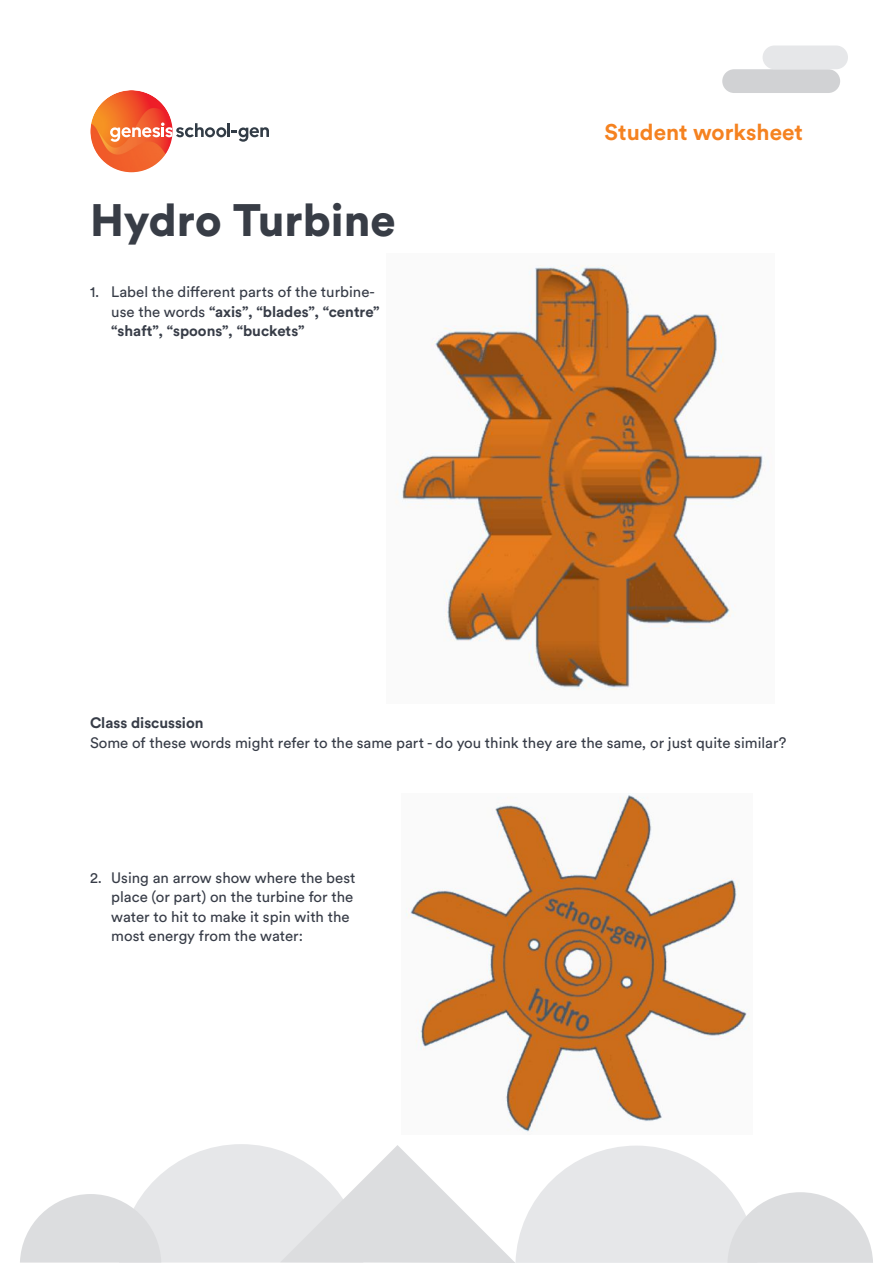
<style>
.page{position:relative;width:893px;height:1263px;background:#fff}
.page>*{position:absolute;margin:0;border:0;box-sizing:border-box;transform-origin:0 0}
.t1{font:900 45px "Circular Std";color:#383d46}
.Orange_Sub_heading{font:700 22.5px "Circular Std";color:#f58220}
.INDENT_2_Body_Copy{font:15px/19.5px "Circular Std";color:#373c47}
.INDENT_2_Body_Copy-2{font:700 15px/19.5px "Circular Std";color:#373c47}
.Body_Copy{font:15px "Circular Std";color:#373c47}
.Charcoal_Bold_body_C{font:700 15px "Circular Std";color:#373c47}
.s1{font-weight:400}
</style>
<div class="page">
<svg style="left:20px;top:1144px;width:853px;height:119px"></svg>
<div style="left:722px;top:69px;width:118px;height:24px;background:#d1d2d4;border-radius:12px"></div>
<div style="left:763px;top:46px;width:85px;height:23px;background:#e6e7e9;border-radius:12px"></div>
<img style="left:406px;top:794px;width:344px;height:338px">
<img style="left:396px;top:265px;width:369px;height:425px">
<img style="left:90px;top:90px;width:83px;height:82px;border-radius:41px">
<svg style="left:110px;top:123px;width:159px;height:19px"></svg>
<p class="t1" style="left:90px;top:190px;width:307px">Hydro Turbine</p>
<p class="INDENT_2_Body_Copy-2" style="left:111px;top:282px;width:270px;text-indent:-21px"><span class="s1">1. Label the different parts of the turbine&shy;use the words</span> “axis”, “blades”, “centre” “shaft”, “spoons”, “buckets”</p>
<p class="Orange_Sub_heading" style="left:604px;top:118px;width:200px">Student worksheet</p>
<p class="Charcoal_Bold_body_C" style="left:90px;top:713px;width:115px">Class discussion</p>
<p class="Body_Copy" style="left:90px;top:733px;width:698px">Some of these words might refer to the same part - do you think they are the same, or just quite similar?</p>
<p class="INDENT_2_Body_Copy" style="left:111px;top:867px;width:246px;text-indent:-21px">2. Using an arrow show where the best place (or part) on the turbine for the water to hit to make it spin with the most energy from the water:</p>
</div>
